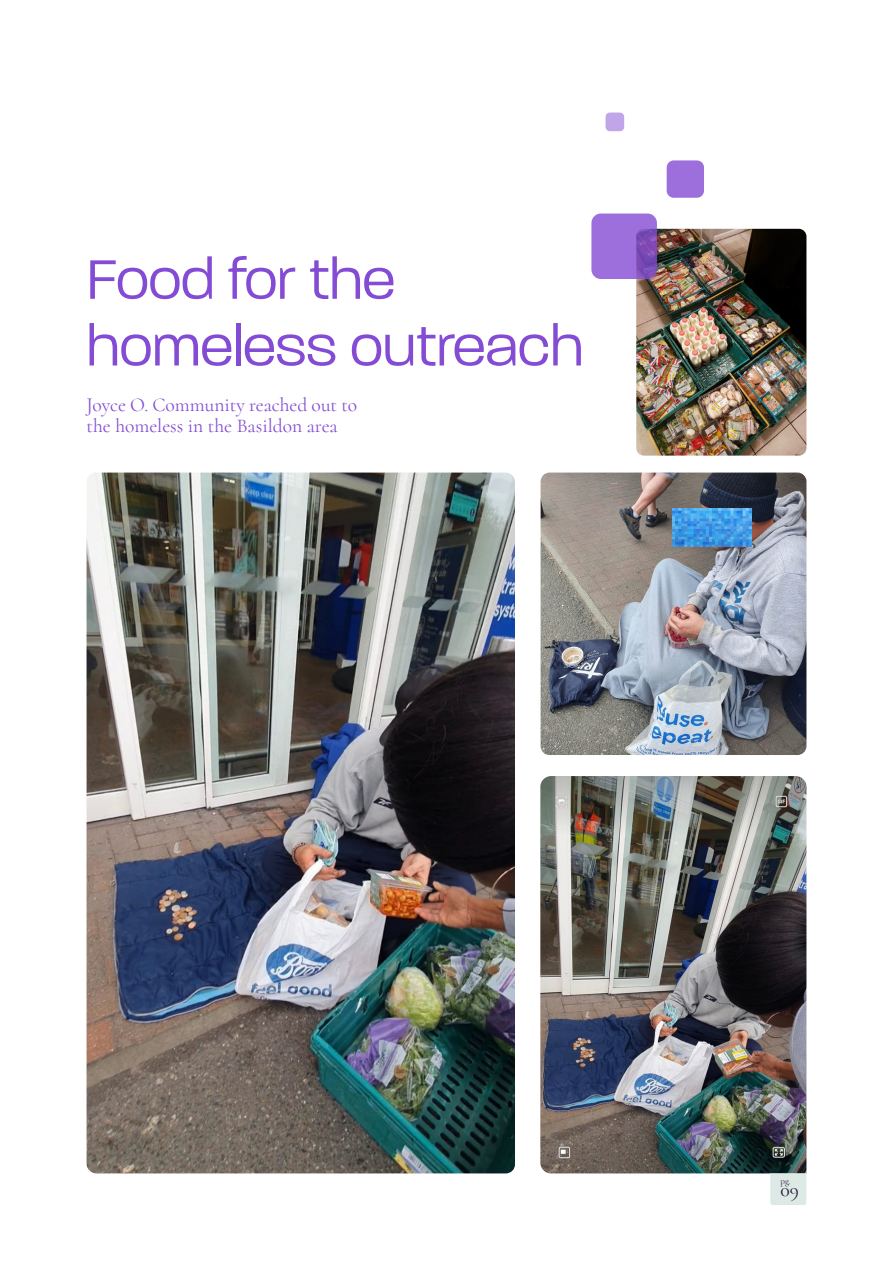
<style>
.page{position:relative;width:893px;height:1263px;background:#fff}
.page>*{position:absolute;margin:0;border:0;box-sizing:border-box;transform-origin:0 0}
.t1{font:300 60px/66.8px "Paralucent";color:#844cd4}
.t2{font:19.5px/21px "Cormorant";color:#844cd4}
.t3{font:19.5px "Cormorant";color:#271437}
.t4{font:9px "Cormorant";color:#271437}
</style>
<div class="page">
<img style="left:636px;top:229px;width:170px;height:227px">
<svg style="left:591px;top:213px;width:66px;height:66px;background:#9669d3"></svg>
<div style="left:667px;top:160px;width:37px;height:38px;background:#9c6fdc;border-radius:7px"></div>
<div style="left:605px;top:113px;width:19px;height:18px;background:#c1a5e9;border-radius:4px"></div>
<img style="left:540px;top:776px;width:266px;height:397px">
<img style="left:541px;top:473px;width:265px;height:282px">
<img style="left:87px;top:473px;width:428px;height:700px">
<svg style="left:770px;top:1173px;width:36px;height:32px"></svg>
<h1 class="t1" style="left:87px;top:246px;width:498px">Food for the homeless outreach</h1>
<p class="t2" style="left:87px;top:394px;width:272px">Joyce O. Community reached out to the homeless in the Basildon area</p>
<p class="t4" style="left:780px;top:1176px;width:12px">pg.</p>
<p class="t3" style="left:780px;top:1178px;width:20px">09</p>
</div>
